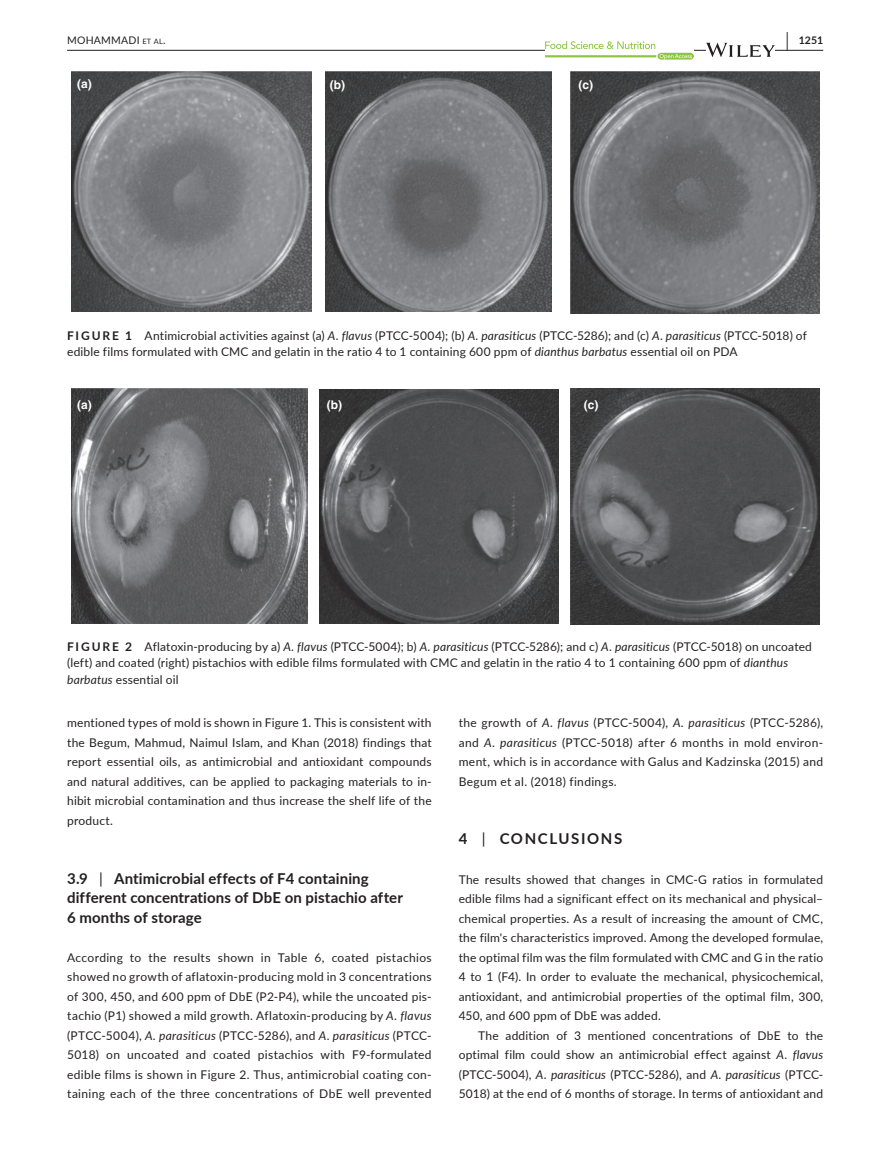
<style>
.page{position:relative;width:893px;height:1174px;background:#fff}
.page>*{position:absolute;margin:0;border:0;box-sizing:border-box;transform-origin:0 0}
.t1{font:700 19.5px "Lato";color:#231f20;scale:.48 1}
.t2{font:700 15px/19.5px "Lato";letter-spacing:.005em;color:#231f20}
.t3{font:700 15px "Lato";letter-spacing:.11em;color:#231f20}
.t4{font:12px/19.5px "Lato";letter-spacing:.015em;color:#231f20;text-align:justify}
.t5{font:700 12px "Helvetica";color:#fff}
.t6{font:10.5px "Lato";letter-spacing:.02em;color:#231f20}
.t7{font:700 10.5px "Lato";color:#231f20}
.s1{font-size:7.35px}
.s2{font-weight:700}
.s3{font-style:italic}
.s4{font-weight:400}
</style>
<div class="page">
<hr style="left:67px;top:50px;width:756px;height:1px;background:#231f20">
<svg style="left:545px;top:41px;width:149px;height:19px"></svg>
<svg style="left:706px;top:43px;width:69px;height:14px"></svg>
<img style="left:325px;top:72px;width:226px;height:240px">
<img style="left:71px;top:72px;width:240px;height:240px">
<img style="left:570px;top:72px;width:249px;height:241px">
<img style="left:71px;top:389px;width:236px;height:235px">
<img style="left:319px;top:389px;width:240px;height:234px">
<img style="left:570px;top:388px;width:249px;height:236px">
<h1 class="t1" style="left:786px;top:25px;width:7px">|</h1>
<p class="t6" style="left:67px;top:33px;width:100px">MOHAMMADI <span class="s1">et al</span>.</p>
<p class="t7" style="left:799px;top:33px;width:26px">1251</p>
<p class="t5" style="left:77px;top:77px;width:16px">(a)</p>
<p class="t5" style="left:330px;top:77px;width:17px">(b)</p>
<p class="t5" style="left:578px;top:77px;width:16px">(c)</p>
<p class="t4" style="left:67px;top:327px;width:741px;line-height:16.5px"><span class="s2">FIGURE 1</span> Antimicrobial activities against (a) <span class="s3">A. flavus</span> (PTCC-5004); (b) <span class="s3">A. parasiticus</span> (PTCC-5286); and (c) <span class="s3">A. parasiticus</span> (PTCC-5018) of edible films formulated with CMC and gelatin in the ratio 4 to 1 containing 600 ppm of <span class="s3">dianthus barbatus</span> essential oil on PDA</p>
<p class="t5" style="left:77px;top:397px;width:16px">(a)</p>
<p class="t5" style="left:327px;top:397px;width:17px">(b)</p>
<p class="t5" style="left:584px;top:398px;width:16px">(c)</p>
<p class="t4" style="left:67px;top:638px;width:746px;line-height:16.5px;text-align:left"><span class="s2">FIGURE 2</span> Aflatoxin-producing by a) <span class="s3">A. flavus</span> (PTCC-5004); b) <span class="s3">A. parasiticus</span> (PTCC-5286); and c) <span class="s3">A. parasiticus</span> (PTCC-5018) on uncoated (left) and coated (right) pistachios with edible films formulated with CMC and gelatin in the ratio 4 to 1 containing 600 ppm of <span class="s3">dianthus barbatus</span> essential oil</p>
<p class="t4" style="left:67px;top:713px;width:366px">mentioned types of mold is shown in Figure 1. This is consistent with the Begum, Mahmud, Naimul Islam, and Khan (2018) findings that report essential oils, as antimicrobial and antioxidant compounds and natural additives, can be applied to packaging materials to in&shy;hibit microbial contamination and thus increase the shelf life of the product.</p>
<p class="t2" style="left:67px;top:867px;width:337px">3.9 <span class="s4">|</span> Antimicrobial effects of F4 containing different concentrations of DbE on pistachio after<br>6 months of storage</p>
<p class="t4" style="left:67px;top:947px;width:366px">According to the results shown in Table 6, coated pistachios showed no growth of aflatoxin-producing mold in 3 concentrations of 300, 450, and 600 ppm of DbE (P2-P4), while the uncoated pis&shy;tachio (P1) showed a mild growth. Aflatoxin-producing by <span class="s3">A. flavus </span>(PTCC-5004), <span class="s3">A. parasiticus</span> (PTCC-5286), and <span class="s3">A. parasiticus</span> (PTCC-5018) on uncoated and coated pistachios with F9-formulated edible films is shown in Figure 2. Thus, antimicrobial coating con&shy;taining each of the three concentrations of DbE well prevented</p>
<p class="t4" style="left:459px;top:713px;width:366px">the growth of <span class="s3">A. flavus</span> (PTCC-5004), <span class="s3">A. parasiticus</span> (PTCC-5286), and <span class="s3">A. parasiticus</span> (PTCC-5018) after 6 months in mold environ&shy;ment, which is in accordance with Galus and Kadzinska (2015) and Begum et al. (2018) findings.</p>
<p class="t3" style="left:459px;top:828px;width:165px">4 <span class="s4">|</span> CONCLUSIONS</p>
<p class="t4" style="left:459px;top:869px;width:366px">The results showed that changes in CMC-G ratios in formulated edible films had a significant effect on its mechanical and physical– chemical properties. As a result of increasing the amount of CMC, the film's characteristics improved. Among the developed formulae, the optimal film was the film formulated with CMC and G in the ratio 4 to 1 (F4). In order to evaluate the mechanical, physicochemical, antioxidant, and antimicrobial properties of the optimal film, 300, 450, and 600 ppm of DbE was added.</p>
<p class="t4" style="left:459px;top:1025px;width:366px;text-indent:20px">The addition of 3 mentioned concentrations of DbE to the optimal film could show an antimicrobial effect against <span class="s3">A. flavus </span>(PTCC-5004), <span class="s3">A. parasiticus</span> (PTCC-5286), and <span class="s3">A. parasiticus</span> (PTCC-5018) at the end of 6 months of storage. In terms of antioxidant and</p>
</div>
